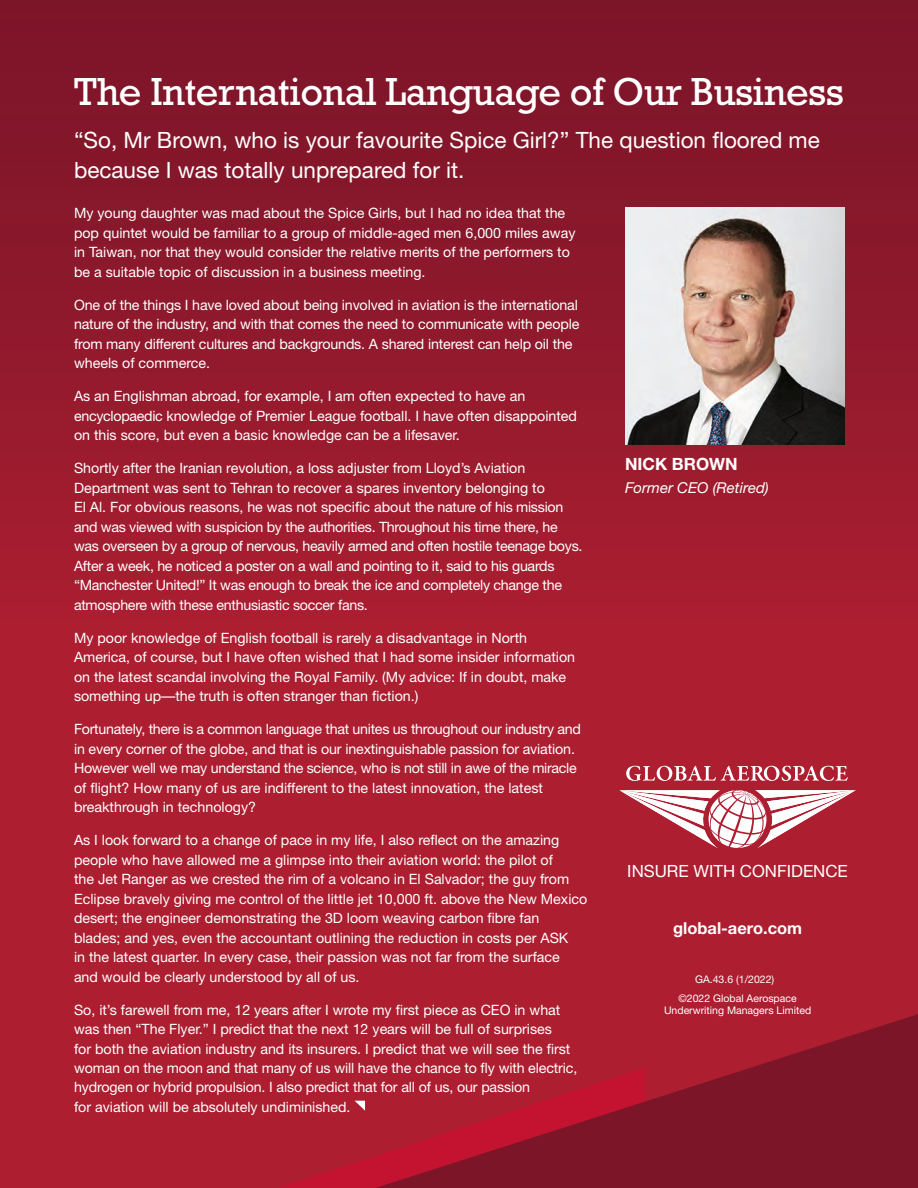
<style>
.page{position:relative;width:918px;height:1188px;background:#fff}
.page>*{position:absolute;margin:0;border:0;box-sizing:border-box;transform-origin:0 0}
.t1{font:39.75px "Rockwell";letter-spacing:-.015em;color:#fff}
.t2{font:22.5px/30px "Helvetica Neue";color:#fff}
.t3{font:700 16.95px "Helvetica Neue";color:#fff}
.t4{font:16.8px "Helvetica Neue";color:#fff}
.t5{font:700 16.5px "Helvetica Neue";color:#fff}
.t6{font:italic 15px "Helvetica Neue";color:#fff}
.t7{font:14.25px/19.5px "Helvetica Neue";color:#fff}
.t8{font:14.25px/19.5px "Helvetica Neue";letter-spacing:-.02em;color:#fff}
.t9{font:10.5px/12.6px "Helvetica Neue";color:#fff;text-align:center}
</style>
<div class="page">
<div style="left:0;top:0;width:918px;height:1188px;background:linear-gradient(to bottom,#83162a,#b82032)"></div>
<img style="left:625px;top:207px;width:219px;height:238px">
<svg style="left:626px;top:766px;width:222px;height:15px"></svg>
<svg style="left:619px;top:790px;width:237px;height:59px"></svg>
<svg style="left:278px;top:1054px;width:97px;height:134px;background:#ae1c30"></svg>
<svg style="left:375px;top:1014px;width:543px;height:174px;background:#96182c"></svg>
<svg style="left:355px;top:1101px;width:10px;height:10px"></svg>
<h1 class="t1" style="left:74px;top:69px;width:771px">The International Language of Our Business</h1>
<h2 class="t2" style="left:74px;top:125px;width:747px">“So, Mr Brown, who is your favourite Spice Girl?” The question floored me because I was totally unprepared for it.</h2>
<p class="t7" style="left:74px;top:203px;width:503px">My young daughter was mad about the Spice Girls, but I had no idea that the pop quintet would be familiar to a group of middle-aged men 6,000 miles away in Taiwan, nor that they would consider the relative merits of the performers to be a suitable topic of discussion in a business meeting.</p>
<p class="t7" style="left:74px;top:295px;width:507px">One of the things I have loved about being involved in aviation is the international nature of the industry, and with that comes the need to communicate with people from many different cultures and backgrounds. A shared interest can help oil the wheels of commerce.</p>
<p class="t7" style="left:74px;top:386px;width:505px">As an Englishman abroad, for example, I am often expected to have an encyclopaedic knowledge of Premier League football. I have often disappointed on this score, but even a basic knowledge can be a lifesaver.</p>
<p class="t8" style="left:74px;top:458px;width:510px">Shortly after the Iranian revolution, a loss adjuster from Lloyd’s Aviation Department was sent to Tehran to recover a spares inventory belonging to<br>El Al. For obvious reasons, he was not specific about the nature of his mission and was viewed with suspicion by the authorities. Throughout his time there, he was overseen by a group of nervous, heavily armed and often hostile teenage boys.<br>After a week, he noticed a poster on a wall and pointing to it, said to his guards “Manchester United!” It was enough to break the ice and completely change the atmosphere with these enthusiastic soccer fans.</p>
<p class="t7" style="left:74px;top:628px;width:503px">My poor knowledge of English football is rarely a disadvantage in North America, of course, but I have often wished that I had some insider information on the latest scandal involving the Royal Family. (My advice: If in doubt, make something up—the truth is often stranger than fiction.)</p>
<p class="t7" style="left:74px;top:719px;width:508px">Fortunately, there is a common language that unites us throughout our industry and in every corner of the globe, and that is our inextinguishable passion for aviation.<br>However well we may understand the science, who is not still in awe of the miracle of flight? How many of us are indifferent to the latest innovation, the latest breakthrough in technology?</p>
<p class="t7" style="left:74px;top:830px;width:515px">As I look forward to a change of pace in my life, I also reflect on the amazing people who have allowed me a glimpse into their aviation world: the pilot of<br>the Jet Ranger as we crested the rim of a volcano in El Salvador; the guy from Eclipse bravely giving me control of the little jet 10,000 ft. above the New Mexico desert; the engineer demonstrating the 3D loom weaving carbon fibre fan blades; and yes, even the accountant outlining the reduction in costs per ASK<br>in the latest quarter. In every case, their passion was not far from the surface and would be clearly understood by all of us.</p>
<p class="t7" style="left:74px;top:999px;width:505px">So, it’s farewell from me, 12 years after I wrote my first piece as CEO in what was then “The Flyer.” I predict that the next 12 years will be full of surprises<br>for both the aviation industry and its insurers. I predict that we will see the first woman on the moon and that many of us will have the chance to fly with electric, hydrogen or hybrid propulsion. I also predict that for all of us, our passion<br>for aviation will be absolutely undiminished.</p>
<p class="t3" style="left:625px;top:453px;width:114px">NICK BROWN</p>
<p class="t6" style="left:625px;top:478px;width:145px">Former CEO (Retired)</p>
<p class="t4" style="left:627px;top:861px;width:222px">INSURE WITH CONFIDENCE</p>
<p class="t5" style="left:673px;top:918px;width:131px">global-aero.com</p>
<p class="t9" style="left:695px;top:973px;width:81px">GA.43.6 (1/2022)</p>
<p class="t9" style="left:664px;top:992px;width:149px">©2022 Global Aerospace<br>Underwriting Managers Limited</p>
</div>
